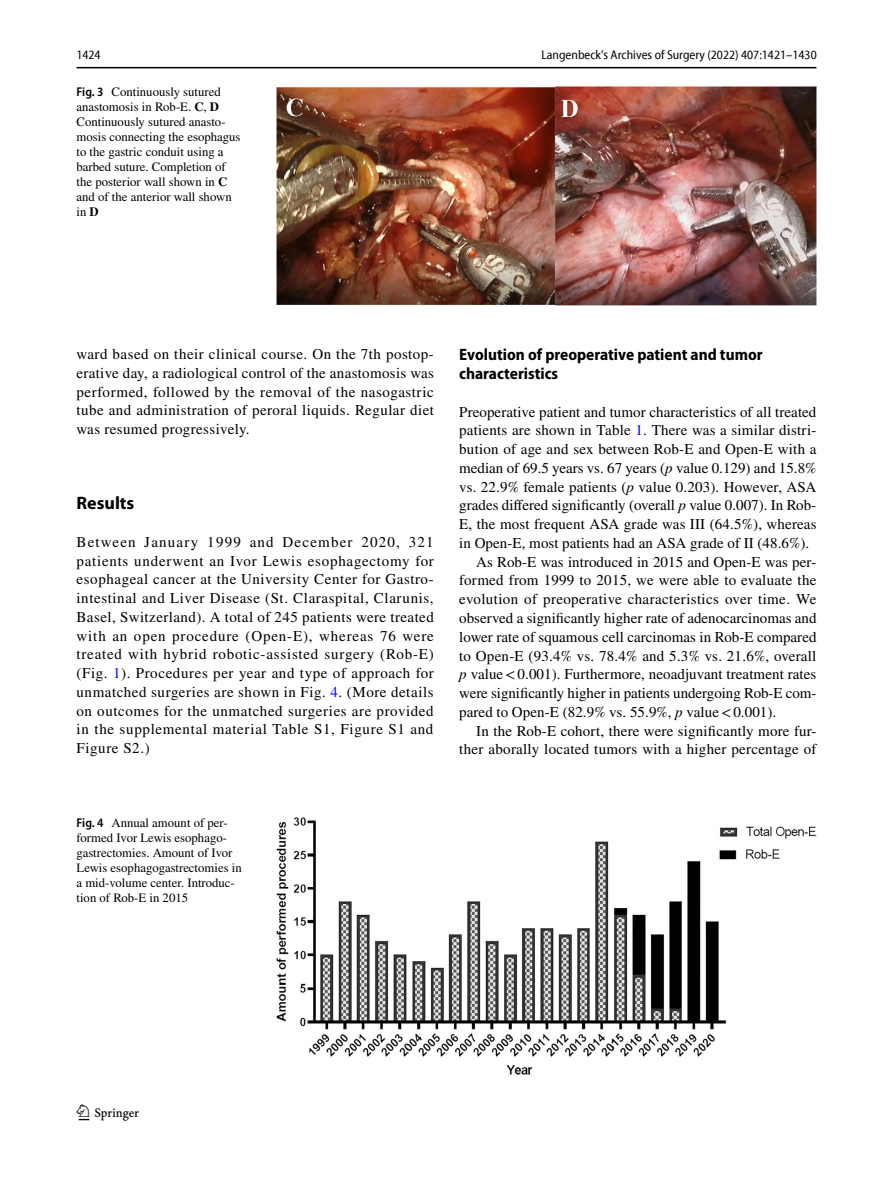
<style>
.page{position:relative;width:893px;height:1187px;background:#fff}
.page>*{position:absolute;margin:0;border:0;box-sizing:border-box;transform-origin:0 0}
.t1{font:22.5px "Springnew Regular 2";color:#000}
.t2{font:700 18px "Myriad Pro";color:#000}
.t3{font:700 semi-condensed 16.5px/18.8px "Myriad Pro";color:#000}
.t4{font:15px/18.8px "STIX";letter-spacing:.005em;color:#000;text-align:justify}
.t5{font:15px "STIX";letter-spacing:.025em;color:#000}
.t6{font:12.75px/15px "STIX";color:#000}
.t7{font:semi-condensed 12.75px "Myriad Pro Unic";color:#000}
.s1{font-family:"Myriad Pro";font-weight:600;font-stretch:semi-condensed}
.s2{font-weight:700}
.s3{color:#00f}
.s4{font-style:italic}
</style>
<div class="page">
<hr style="left:77px;top:67px;width:739px;height:1px;background:#000">
<img style="left:276px;top:87px;width:540px;height:219px">
<img style="left:276px;top:817px;width:540px;height:256px">
<p class="t7" style="left:76px;top:50px;width:26px">1424</p>
<p class="t7" style="left:541px;top:50px;width:277px">Langenbeck's Archives of Surgery (2022) 407:1421–1430</p>
<p class="t6" style="left:77px;top:85px;width:166px"><span class="s1">Fig. 3</span> Continuously sutured anastomosis in Rob-E. <span class="s2">C</span>, <span class="s2">D<br></span>Continuously sutured anasto&shy;mosis connecting the esophagus to the gastric conduit using a barbed suture. Completion of the posterior wall shown in <span class="s2">C </span>and of the anterior wall shown in <span class="s2">D</span></p>
<p class="t4" style="left:77px;top:346px;width:359px">ward based on their clinical course. On the 7th postop&shy;erative day, a radiological control of the anastomosis was performed, followed by the removal of the nasogastric tube and administration of peroral liquids. Regular diet was resumed progressively.</p>
<p class="t2" style="left:77px;top:491px;width:59px">Results</p>
<p class="t4" style="left:77px;top:533px;width:359px">Between January 1999 and December 2020, 321 patients underwent an Ivor Lewis esophagectomy for esophageal cancer at the University Center for Gastro&shy;intestinal and Liver Disease (St. Claraspital, Clarunis, Basel, Switzerland). A total of 245 patients were treated with an open procedure (Open-E), whereas 76 were treated with hybrid robotic-assisted surgery (Rob-E) (Fig. <span class="s3">1</span>). Procedures per year and type of approach for unmatched surgeries are shown in Fig. <span class="s3">4</span>. (More details on outcomes for the unmatched surgeries are provided in the supplemental material Table S1, Figure S1 and Figure S2.)</p>
<p class="t3" style="left:459px;top:345px;width:305px">Evolution of preoperative patient and tumor characteristics</p>
<p class="t4" style="left:459px;top:403px;width:359px">Preoperative patient and tumor characteristics of all treated</p>
<p class="t4" style="left:459px;top:422px;width:359px">patients are shown in Table <span class="s3">1</span>. There was a similar distri-</p>
<p class="t4" style="left:459px;top:440px;width:359px">bution of age and sex between Rob-E and Open-E with a</p>
<p class="t4" style="left:459px;top:459px;width:359px">median of 69.5 years vs. 67 years (<span class="s4">p</span> value 0.129) and 15.8%</p>
<p class="t4" style="left:459px;top:478px;width:359px">vs. 22.9% female patients (<span class="s4">p</span> value 0.203). However, ASA</p>
<p class="t4" style="left:459px;top:497px;width:359px">grades differed significantly (overall <span class="s4">p</span> value 0.007). In Rob-</p>
<p class="t4" style="left:459px;top:515px;width:359px">E, the most frequent ASA grade was III (64.5%), whereas</p>
<p class="t4" style="left:459px;top:534px;width:352px">in Open-E, most patients had an ASA grade of II (48.6%).</p>
<p class="t4" style="left:476px;top:553px;width:342px">As Rob-E was introduced in 2015 and Open-E was per-</p>
<p class="t4" style="left:459px;top:572px;width:359px">formed from 1999 to 2015, we were able to evaluate the</p>
<p class="t5" style="left:459px;top:589px;width:359px">evolution of preoperative characteristics over time. We</p>
<p class="t4" style="left:459px;top:609px;width:359px">observed a significantly higher rate of adenocarcinomas and</p>
<p class="t4" style="left:459px;top:628px;width:359px">lower rate of squamous cell carcinomas in Rob-E compared</p>
<p class="t4" style="left:459px;top:647px;width:359px">to Open-E (93.4% vs. 78.4% and 5.3% vs. 21.6%, overall</p>
<p class="t4" style="left:459px;top:665px;width:359px"><span class="s4">p</span> value&lt;0.001). Furthermore, neoadjuvant treatment rates</p>
<p class="t4" style="left:459px;top:684px;width:359px">were significantly higher in patients undergoing Rob-E com-</p>
<p class="t4" style="left:459px;top:703px;width:319px">pared to Open-E (82.9% vs. 55.9%, <span class="s4">p</span> value&lt;0.001).</p>
<p class="t4" style="left:476px;top:722px;width:342px">In the Rob-E cohort, there were significantly more fur-</p>
<p class="t4" style="left:459px;top:740px;width:359px">ther aborally located tumors with a higher percentage of</p>
<p class="t6" style="left:77px;top:816px;width:167px"><span class="s1">Fig. 4</span> Annual amount of per&shy;formed Ivor Lewis esophago&shy;gastrectomies. Amount of Ivor<br>Lewis esophagogastrectomies in a mid-volume center. Introduc&shy;tion of Rob-E in 2015</p>
<h1 class="t1" style="left:79px;top:1104px;width:62px">1 3</h1>
</div>
